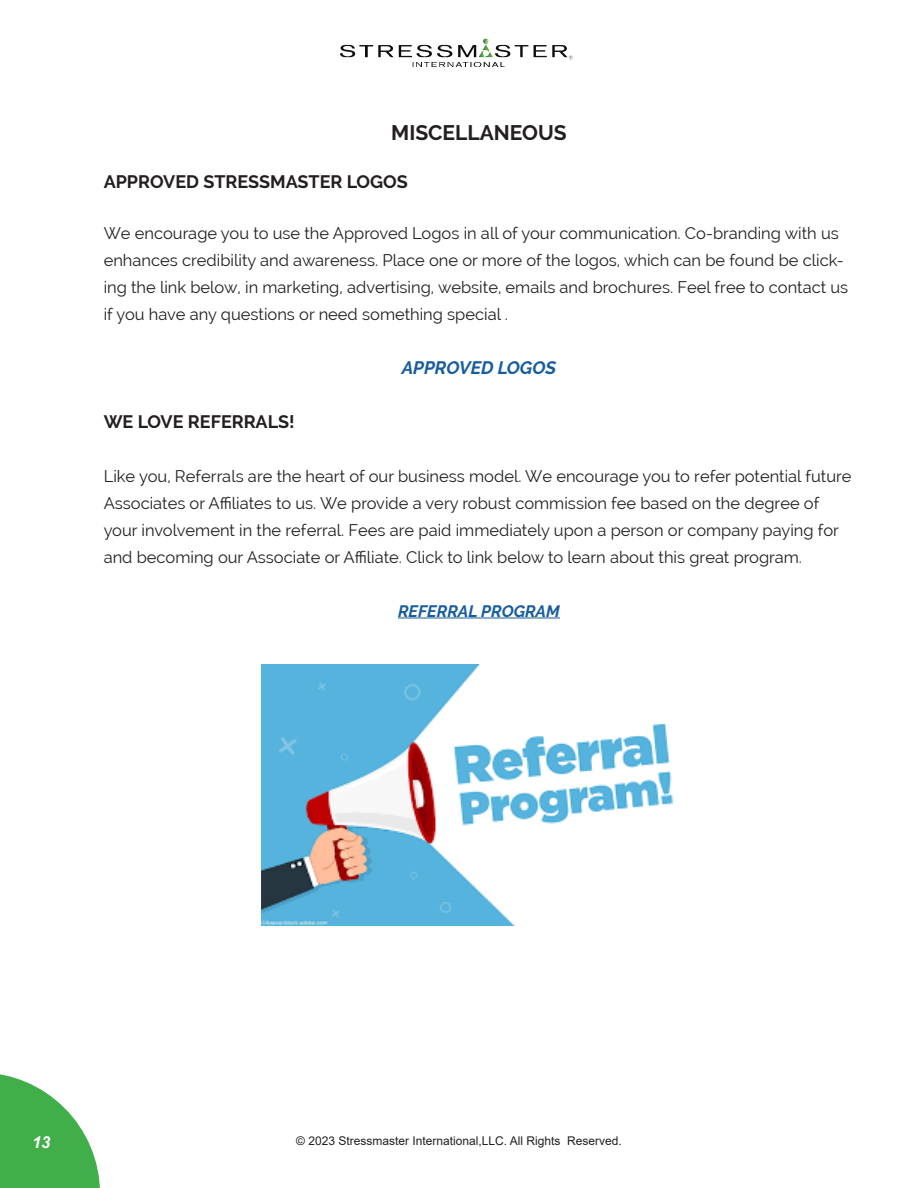
<style>
.page{position:relative;width:918px;height:1188px;background:#fff}
.page>*{position:absolute;margin:0;border:0;box-sizing:border-box;transform-origin:0 0}
.t1{font:700 21px "Raleway";color:#231f20}
.t2{font:700 18px "Raleway";color:#231f20}
.t3{font:italic 700 18px "Raleway";color:#175d9e}
.t4{font:16.5px/27px "Raleway";color:#231f20}
.t5{font:italic 700 16.5px "Raleway";color:#175d9e}
.t6{font:italic 700 16.5px "Arial";color:#fff}
.t7{font:12px "Arial";color:#231f20}
</style>
<div class="page">
<img style="left:340px;top:38px;width:233px;height:29px">
<svg style="left:0;top:1074px;width:100px;height:114px"></svg>
<hr style="left:398px;top:618px;width:162px;height:1px;background:#175d9e">
<img style="left:261px;top:665px;width:413px;height:261px">
<p class="t1" style="left:391px;top:120px;width:177px">MISCELLANEOUS</p>
<p class="t2" style="left:104px;top:171px;width:306px">APPROVED STRESSMASTER LOGOS</p>
<p class="t4" style="left:104px;top:219px;width:746px">We encourage you to use the Approved Logos in all of your communication. Co-branding with us enhances credibility and awareness. Place one or more of the logos, which can be found be click&shy;ing the link below, in marketing, advertising, website, emails and brochures. Feel free to contact us if you have any questions or need something special .</p>
<p class="t3" style="left:402px;top:357px;width:156px">APPROVED LOGOS</p>
<p class="t2" style="left:104px;top:411px;width:193px">WE LOVE REFERRALS!</p>
<p class="t4" style="left:104px;top:462px;width:749px">Like you, Referrals are the heart of our business model. We encourage you to refer potential future Associates or Affiliates to us. We provide a very robust commission fee based on the degree of your involvement in the referral. Fees are paid immediately upon a person or company paying for and becoming our Associate or Affiliate. Click to link below to learn about this great program.</p>
<p class="t5" style="left:398px;top:601px;width:163px">REFERRAL PROGRAM</p>
<p class="t6" style="left:32px;top:1131px;width:20px">13</p>
<p class="t7" style="left:296px;top:1132px;width:327px">© 2023 Stressmaster International,LLC. All Rights Reserved.</p>
</div>
